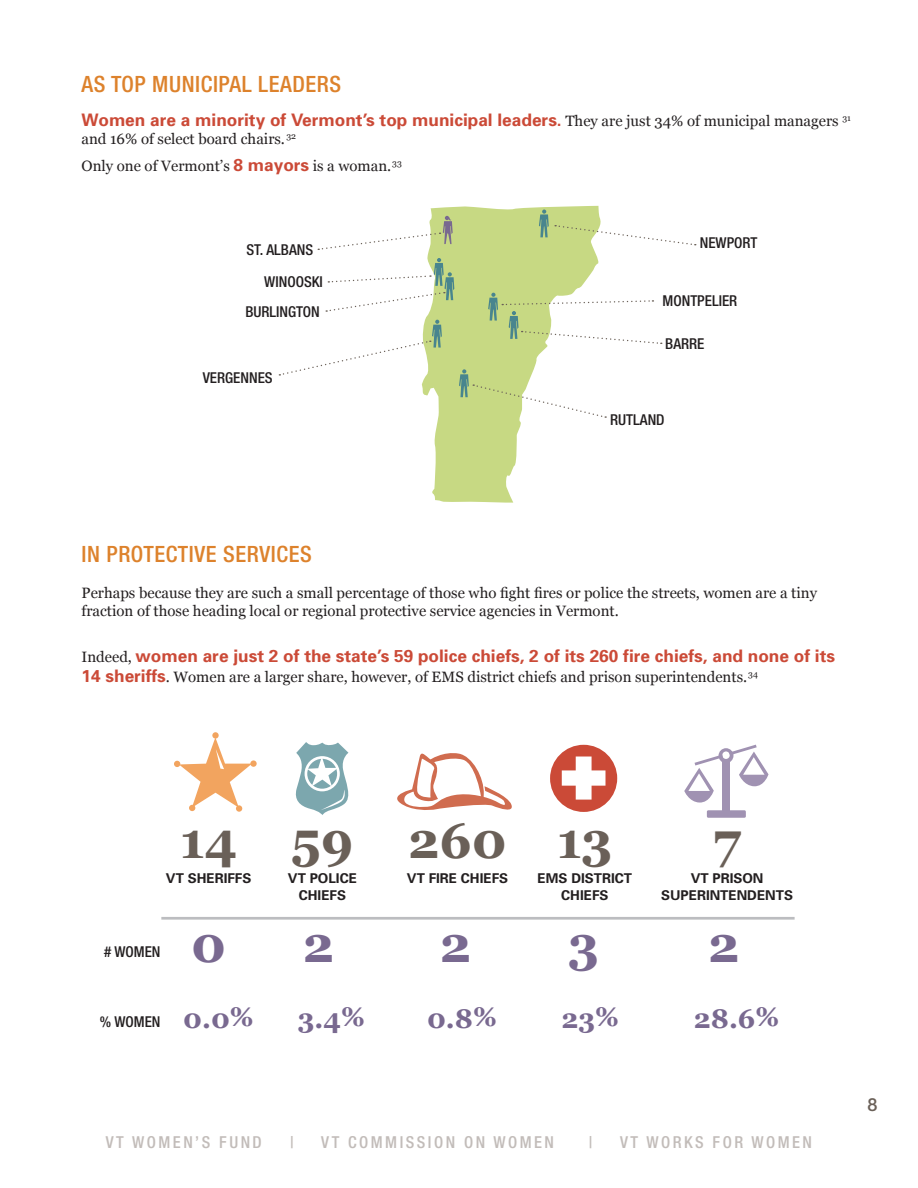
<style>
.page{position:relative;width:918px;height:1188px;background:#fff}
.page>*{position:absolute;margin:0;border:0;box-sizing:border-box;transform-origin:0 0}
.t1{font:700 49.95px "Georgia";color:#6a6058}
.t2{font:700 49.95px "Georgia";color:#796990}
.t3{font:700 27px "Georgia";color:#796990}
.t4{font:500 condensed 22.5px "Helvetica Neue LT Std";letter-spacing:.025em;color:#dd822c}
.t5{font:500 18px "Helvetica Neue LT Std";color:#6a6058}
.t6{font:700 17.25px "Univers";color:#cb4a37}
.t7{font:500 condensed 16.5px "Helvetica Neue LT Std";letter-spacing:.15em;color:#c2bcb9}
.t8{font:15px/18px "Georgia";color:#231f20}
.t9{font:500 condensed 15px "Helvetica Neue LT Std";color:#231f20}
.t10{font:700 13.5px "Univers";color:#231f20}
.s1{font-family:"Georgia";font-weight:400;font-size:15px;color:#231f20}
.s2{font-family:"Univers";font-weight:700;font-size:17.25px;color:#cb4a37}
</style>
<div class="page">
<svg style="left:422px;top:206px;width:179px;height:297px;fill:#c7d983"></svg>
<svg style="left:539px;top:210px;width:10px;height:27px"></svg>
<div style="left:212px;top:732px;width:7px;height:7px;background:#f2a45f;border-radius:50%"></div>
<div style="left:250px;top:760px;width:7px;height:7px;background:#f2a45f;border-radius:50%"></div>
<svg style="left:174px;top:737px;width:78px;height:74px"></svg>
<svg style="left:295px;top:742px;width:54px;height:73px"></svg>
<svg style="left:397px;top:753px;width:115px;height:57px"></svg>
<hr style="left:161px;top:917px;width:634px;height:3px;background:#bcbdc0">
<div style="left:723px;top:760px;width:7px;height:53px;background:#a092b2"></div>
<div style="left:707px;top:810px;width:39px;height:8px;background:#a092b2;border-radius:2px"></div>
<svg style="left:684px;top:745px;width:85px;height:58px"></svg>
<div style="left:550px;top:745px;width:67px;height:67px;background:#cb4a37;border-radius:50%"></div>
<svg style="left:562px;top:757px;width:44px;height:43px"></svg>
<svg style="left:555px;top:225px;width:141px;height:21px"></svg>
<svg style="left:318px;top:216px;width:135px;height:34px"></svg>
<svg style="left:326px;top:258px;width:128px;height:54px"></svg>
<svg style="left:488px;top:293px;width:174px;height:52px"></svg>
<svg style="left:459px;top:369px;width:147px;height:49px"></svg>
<svg style="left:279px;top:320px;width:163px;height:56px"></svg>
<p class="t4" style="left:82px;top:70px;width:261px">AS TOP MUNICIPAL LEADERS</p>
<p class="t6" style="left:82px;top:109px;width:771px">Women are a minority of Vermont’s top municipal leaders. <span class="s1">They are just 34% of municipal managers</span> <sup>31</sup></p>
<p class="t8" style="left:82px;top:129px;width:216px">and 16% of select board chairs. <sup>32</sup></p>
<p class="t8" style="left:82px;top:157px;width:322px">Only one of Vermont’s <span class="s2">8 mayors</span> is a woman.<sup>33</sup></p>
<p class="t9" style="left:247px;top:241px;width:68px">ST. ALBANS</p>
<p class="t9" style="left:264px;top:273px;width:60px">WINOOSKI</p>
<p class="t9" style="left:245px;top:303px;width:76px">BURLINGTON</p>
<p class="t9" style="left:203px;top:369px;width:71px">VERGENNES</p>
<p class="t9" style="left:700px;top:234px;width:59px">NEWPORT</p>
<p class="t9" style="left:663px;top:291px;width:76px">MONTPELIER</p>
<p class="t9" style="left:665px;top:334px;width:41px">BARRE</p>
<p class="t9" style="left:610px;top:411px;width:56px">RUTLAND</p>
<p class="t4" style="left:82px;top:541px;width:232px">IN PROTECTIVE SERVICES</p>
<p class="t8" style="left:82px;top:583px;width:737px">Perhaps because they are such a small percentage of those who fight fires or police the streets, women are a tiny fraction of those heading local or regional protective service agencies in Vermont.</p>
<p class="t6" style="left:82px;top:645px;width:755px"><span class="s1">Indeed,</span> women are just 2 of the state’s 59 police chiefs, 2 of its 260 fire chiefs, and none of its</p>
<p class="t8" style="left:82px;top:667px;width:678px"><span class="s2">14 sheriffs</span>. Women are a larger share, however, of EMS district chiefs and prison superintendents.<sup>34</sup></p>
<p class="t1" style="left:180px;top:804px;width:58px">14</p>
<p class="t10" style="left:166px;top:871px;width:87px">VT SHERIFFS</p>
<p class="t9" style="left:104px;top:943px;width:58px"># WOMEN</p>
<p class="t9" style="left:100px;top:1012px;width:62px">% WOMEN</p>
<p class="t2" style="left:191px;top:907px;width:37px">0</p>
<p class="t3" style="left:183px;top:998px;width:72px">0.0%</p>
<p class="t1" style="left:291px;top:804px;width:64px">59</p>
<p class="t10" style="left:288px;top:871px;width:71px">VT POLICE</p>
<p class="t10" style="left:299px;top:887px;width:49px">CHIEFS</p>
<p class="t2" style="left:303px;top:907px;width:33px">2</p>
<p class="t3" style="left:298px;top:998px;width:68px">3.4%</p>
<p class="t1" style="left:408px;top:804px;width:100px">260</p>
<p class="t10" style="left:407px;top:871px;width:103px">VT FIRE CHIEFS</p>
<p class="t2" style="left:440px;top:907px;width:33px">2</p>
<p class="t3" style="left:427px;top:998px;width:71px">0.8%</p>
<p class="t1" style="left:557px;top:804px;width:57px">13</p>
<p class="t10" style="left:538px;top:871px;width:96px">EMS DISTRICT</p>
<p class="t10" style="left:561px;top:887px;width:49px">CHIEFS</p>
<p class="t2" style="left:568px;top:907px;width:33px">3</p>
<p class="t3" style="left:562px;top:998px;width:59px">23%</p>
<p class="t1" style="left:713px;top:804px;width:29px">7</p>
<p class="t10" style="left:691px;top:871px;width:74px">VT PRISON</p>
<p class="t10" style="left:661px;top:887px;width:134px">SUPERINTENDENTS</p>
<p class="t2" style="left:708px;top:907px;width:33px">2</p>
<p class="t3" style="left:694px;top:998px;width:87px">28.6%</p>
<p class="t7" style="left:106px;top:1132px;width:157px">VT WOMEN’S FUND</p>
<p class="t7" style="left:290px;top:1132px;width:5px">|</p>
<p class="t7" style="left:321px;top:1132px;width:234px">VT COMMISSION ON WOMEN</p>
<p class="t7" style="left:589px;top:1132px;width:5px">|</p>
<p class="t7" style="left:620px;top:1132px;width:194px">VT WORKS FOR WOMEN</p>
<p class="t5" style="left:867px;top:1094px;width:12px">8</p>
</div>
